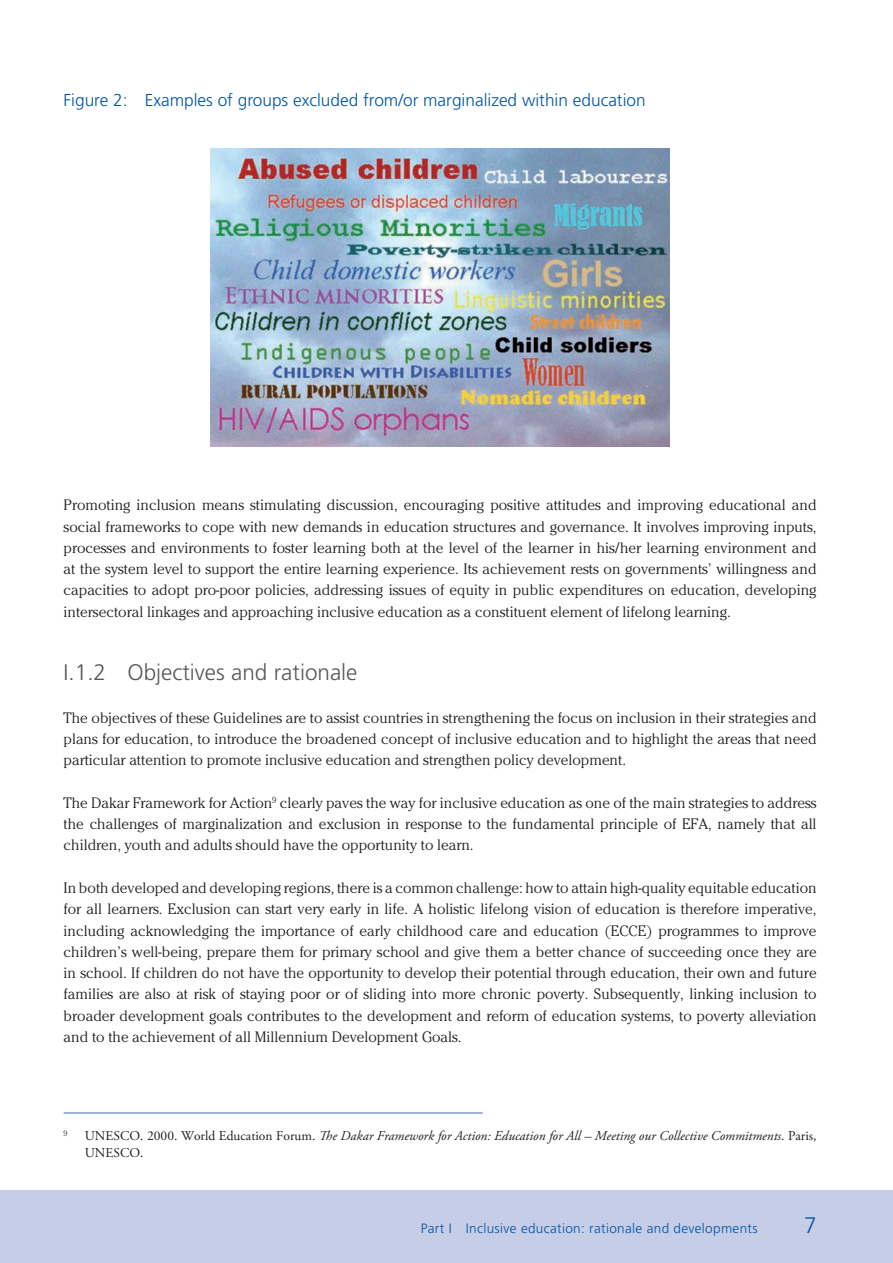
<style>
.page{position:relative;width:893px;height:1263px;background:#fff}
.page>*{position:absolute;margin:0;border:0;box-sizing:border-box;transform-origin:0 0}
.t1{font:300 22.5px "Frutiger";color:#57585a}
.t2{font:300 22.5px "Frutiger";color:#0155a5}
.t3{font:300 17.25px "Frutiger";color:#0155a5}
.t4{font:300 15px/21.3px "Cheltenham LT";color:#231f20;text-align:justify}
.t5{font:italic 13.5px/16.5px "Adobe Garamond Pro";color:#231f20}
.t6{font:300 13.5px "Frutiger";letter-spacing:.025em;color:#0155a5}
.t7{font:300 7.8px "Cheltenham LT";color:#231f20}
.s1{font-style:normal}
</style>
<div class="page">
<div style="left:0;top:1191px;width:892px;height:72px;background:#c6cde7"></div>
<img style="left:210px;top:149px;width:459px;height:298px">
<hr style="left:64px;top:1113px;width:418px;height:1px;background:#3d6bb3">
<p class="t3" style="left:64px;top:93px;width:583px">Figure 2: Examples of groups excluded from/or marginalized within education</p>
<p class="t4" style="left:64px;top:496px;width:754px">Promoting inclusion means stimulating discussion, encouraging positive attitudes and improving educational and social frameworks to cope with new demands in education structures and governance. It involves improving inputs, processes and environments to foster learning both at the level of the learner in his/her learning environment and at the system level to support the entire learning experience. Its achievement rests on governments’ willingness and capacities to adopt pro-poor policies, addressing issues of equity in public expenditures on education, developing intersectoral linkages and approaching inclusive education as a constituent element of lifelong learning.</p>
<h1 class="t1" style="left:64px;top:664px;width:295px">I.1.2 Objectives and rationale</h1>
<p class="t4" style="left:64px;top:708px;width:754px">The objectives of these Guidelines are to assist countries in strengthening the focus on inclusion in their strategies and plans for education, to introduce the broadened concept of inclusive education and to highlight the areas that need particular attention to promote inclusive education and strengthen policy development.</p>
<p class="t4" style="left:64px;top:793px;width:754px">The Dakar Framework for Action<sup>9</sup> clearly paves the way for inclusive education as one of the main strategies to address the challenges of marginalization and exclusion in response to the fundamental principle of EFA, namely that all children, youth and adults should have the opportunity to learn.</p>
<p class="t4" style="left:64px;top:879px;width:754px">In both developed and developing regions, there is a common challenge: how to attain high-quality equitable education for all learners. Exclusion can start very early in life. A holistic lifelong vision of education is therefore imperative, including acknowledging the importance of early childhood care and education (ECCE) programmes to improve children’s well-being, prepare them for primary school and give them a better chance of succeeding once they are in school. If children do not have the opportunity to develop their potential through education, their own and future families are also at risk of staying poor or of sliding into more chronic poverty. Subsequently, linking inclusion to broader development goals contributes to the development and reform of education systems, to poverty alleviation and to the achievement of all Millennium Development Goals.</p>
<p class="t7" style="left:64px;top:1130px;width:5px">9</p>
<p class="t5" style="left:85px;top:1129px;width:733px"><span class="s1">UNESCO. 2000. World Education Forum.</span> The Dakar Framework for Action: Education for All – Meeting our Collective Commitments<span class="s1">. Paris,<br>UNESCO.</span></p>
<p class="t6" style="left:421px;top:1223px;width:338px">Part I Inclusive education: rationale and developments</p>
<h1 class="t2" style="left:804px;top:1216px;width:14px">7</h1>
</div>
